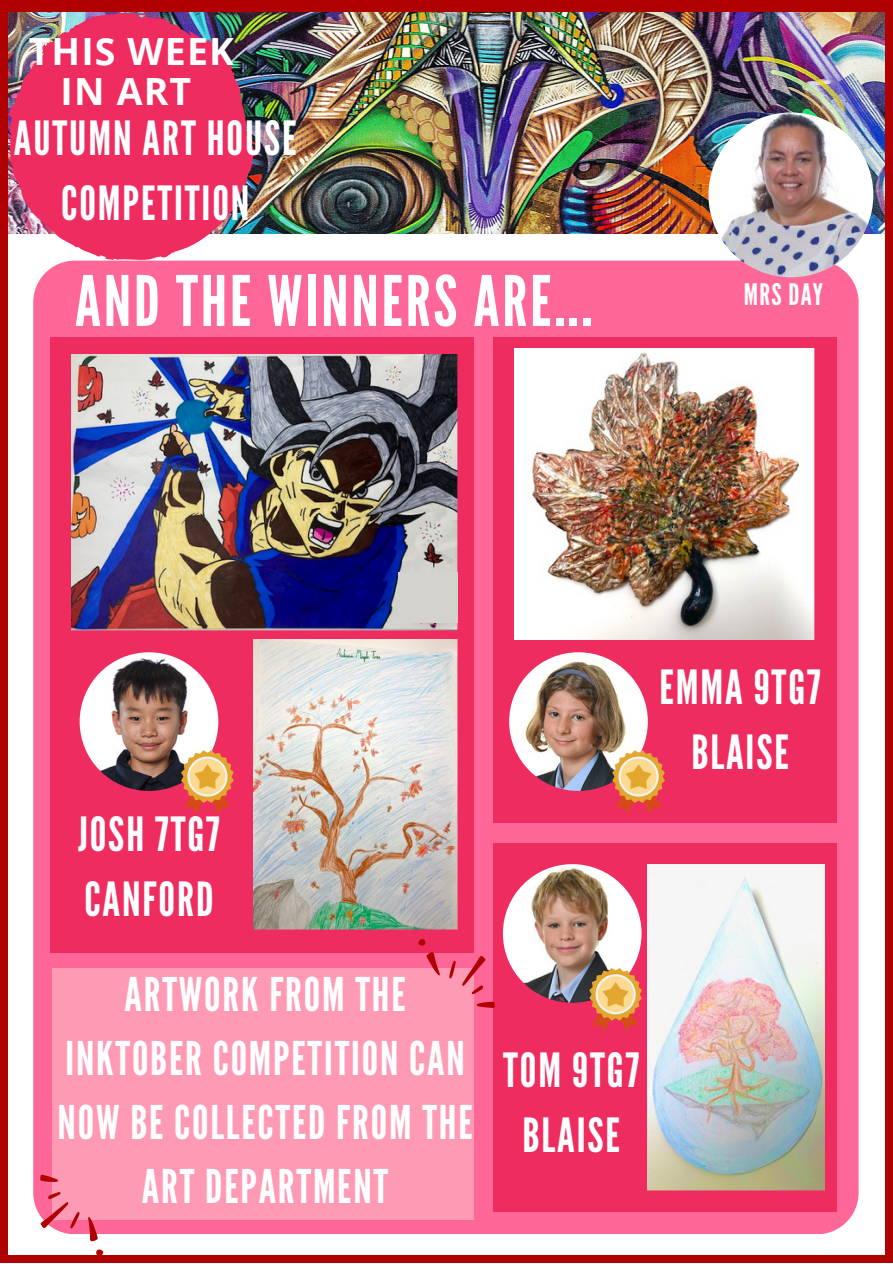
<style>
.page{position:relative;width:893px;height:1264px;background:#fff}
.page>*{position:absolute;margin:0;border:0;box-sizing:border-box;transform-origin:0 0}
.t1{font:69.45px "League Gothic";letter-spacing:.04em;color:#fff}
.t2{font:47.1px/65.2px "League Gothic";letter-spacing:.04em;color:#fff;text-align:center}
.t3{font:46.35px/63.9px "League Gothic";letter-spacing:.04em;color:#fff;text-align:center}
.t4{font:700 37.5px/39.9px "Open Sans";letter-spacing:.03em;color:#fff;text-align:center}
.t5{font:29.7px "League Gothic";letter-spacing:.04em;color:#fff}
</style>
<div class="page">
<div style="left:0;top:0;width:892px;height:1262px;background:#af0101"></div>
<div style="left:8px;top:12px;width:876px;height:1242px;background:#fff"></div>
<img style="left:254px;top:12px;width:630px;height:222px">
<img style="left:8px;top:12px;width:246px;height:248px">
<div style="left:33px;top:260px;width:825px;height:974px;background:#ff6798"></div>
<img style="left:708px;top:112px;width:165px;height:165px;border-radius:50%">
<div style="left:50px;top:337px;width:424px;height:615px;background:#ef2c5f"></div>
<div style="left:493px;top:337px;width:343px;height:485px;background:#ef2c5f"></div>
<div style="left:493px;top:843px;width:343px;height:368px;background:#ef2c5f"></div>
<img style="left:253px;top:639px;width:205px;height:290px">
<img style="left:72px;top:355px;width:385px;height:275px">
<img style="left:514px;top:348px;width:300px;height:291px">
<img style="left:509px;top:652px;width:138px;height:139px;border-radius:50%">
<img style="left:80px;top:652px;width:138px;height:139px;border-radius:50%">
<div style="left:398px;top:572px;width:60px;height:51px;background:#d3d2cd"></div>
<div style="left:52px;top:968px;width:422px;height:251px;background:#ff9ab5"></div>
<svg style="left:417px;top:937px;width:78px;height:78px"></svg>
<svg style="left:38px;top:1168px;width:67px;height:87px"></svg>
<img style="left:647px;top:864px;width:177px;height:326px">
<img style="left:503px;top:864px;width:138px;height:138px;border-radius:50%">
<svg style="left:181px;top:750px;width:53px;height:64px"></svg>
<svg style="left:612px;top:750px;width:53px;height:64px"></svg>
<svg style="left:589px;top:968px;width:53px;height:64px"></svg>
<p class="t4" style="left:29px;top:31px;width:207px">THIS WEEK<br>IN ART</p>
<p class="t2" style="left:14px;top:107px;width:284px">AUTUMN ART HOUSE<br>COMPETITION</p>
<p class="t1" style="left:75px;top:261px;width:519px">AND THE WINNERS ARE...</p>
<p class="t5" style="left:743px;top:277px;width:81px">MRS DAY</p>
<p class="t2" style="left:78px;top:802px;width:143px">JOSH 7TG7</p>
<p class="t2" style="left:84px;top:867px;width:131px">CANFORD</p>
<p class="t3" style="left:58px;top:963px;width:416px">ARTWORK FROM THE<br>INKTOBER COMPETITION CAN<br>NOW BE COLLECTED FROM THE<br>ART DEPARTMENT</p>
<p class="t2" style="left:659px;top:655px;width:163px">EMMA 9TG7</p>
<p class="t2" style="left:691px;top:720px;width:99px">BLAISE</p>
<p class="t2" style="left:503px;top:1038px;width:138px">TOM 9TG7</p>
<p class="t2" style="left:522px;top:1103px;width:99px">BLAISE</p>
</div>
